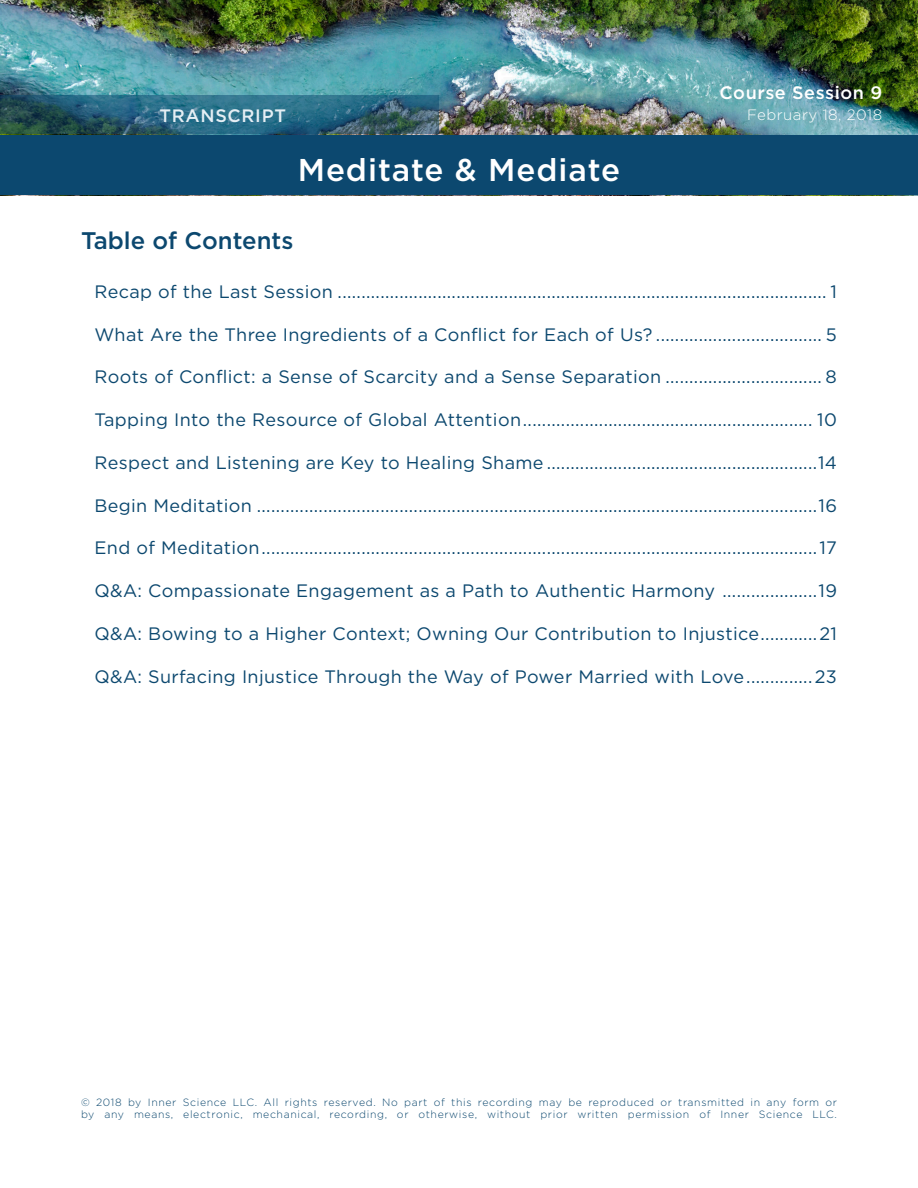
<style>
.page{position:relative;width:918px;height:1188px;background:#fff}
.page>*{position:absolute;margin:0;border:0;box-sizing:border-box;transform-origin:0 0}
.t1{font:500 31.5px "Gotham";letter-spacing:.03em;color:#fff}
.t2{font:500 24px "Gotham";color:#0c486f}
.t3{font:18px "Gotham";letter-spacing:.02em;color:#0c486f}
.t4{font:500 18px "Gotham";letter-spacing:.03em;color:#fff}
.t5{font:500 18px "Gotham";letter-spacing:.04em;color:#e5eef4}
.t6{font:300 15px "Gotham";letter-spacing:.03em;color:#fff}
.t7{font:300 10.5px/12px "Gotham";letter-spacing:.06em;color:#0c486f}
</style>
<div class="page">
<img style="left:0;top:0;width:918px;height:135px">
<div style="left:0;top:135px;width:918px;height:60px;background:#0c486f"></div>
<svg style="left:0;top:96px;width:439px;height:38px;background:#2a6175"></svg>
<p class="t5" style="left:159px;top:104px;width:128px">TRANSCRIPT</p>
<h1 class="t1" style="left:298px;top:150px;width:324px">Meditate &amp; Mediate</h1>
<h2 class="t2" style="left:81px;top:225px;width:214px">Table of Contents</h2>
<p class="t4" style="left:720px;top:81px;width:164px">Course Session 9</p>
<p class="t6" style="left:747px;top:105px;width:136px">February 18, 2018</p>
<p class="t3" style="left:94px;top:280px;width:744px">Recap of the Last Session ....................................................................................................... 1</p>
<p class="t3" style="left:94px;top:323px;width:744px">What Are the Three Ingredients of a Conflict for Each of Us? ................................... 5</p>
<p class="t3" style="left:94px;top:366px;width:744px">Roots of Conflict: a Sense of Scarcity and a Sense Separation ................................. 8</p>
<p class="t3" style="left:95px;top:408px;width:744px">Tapping Into the Resource of Global Attention............................................................. 10</p>
<p class="t3" style="left:95px;top:451px;width:744px">Respect and Listening are Key to Healing Shame .........................................................14</p>
<p class="t3" style="left:95px;top:494px;width:744px">Begin Meditation ......................................................................................................................16</p>
<p class="t3" style="left:95px;top:537px;width:744px">End of Meditation.....................................................................................................................17</p>
<p class="t3" style="left:95px;top:579px;width:744px">Q&amp;A: Compassionate Engagement as a Path to Authentic Harmony ....................19</p>
<p class="t3" style="left:95px;top:622px;width:666px">Q&amp;A: Bowing to a Higher Context; Owning Our Contribution to Injustice</p>
<p class="t3" style="left:819px;top:622px;width:19px">21</p>
<p class="t3" style="left:95px;top:665px;width:744px">Q&amp;A: Surfacing Injustice Through the Way of Power Married with Love..............23</p>
<p class="t7" style="left:81px;top:1096px;width:758px">© 2018 by Inner Science LLC. All rights reserved. No part of this recording may be reproduced or transmitted in any form or by any means, electronic, mechanical, recording, or otherwise, without prior written permission of Inner Science LLC.</p>
</div>
